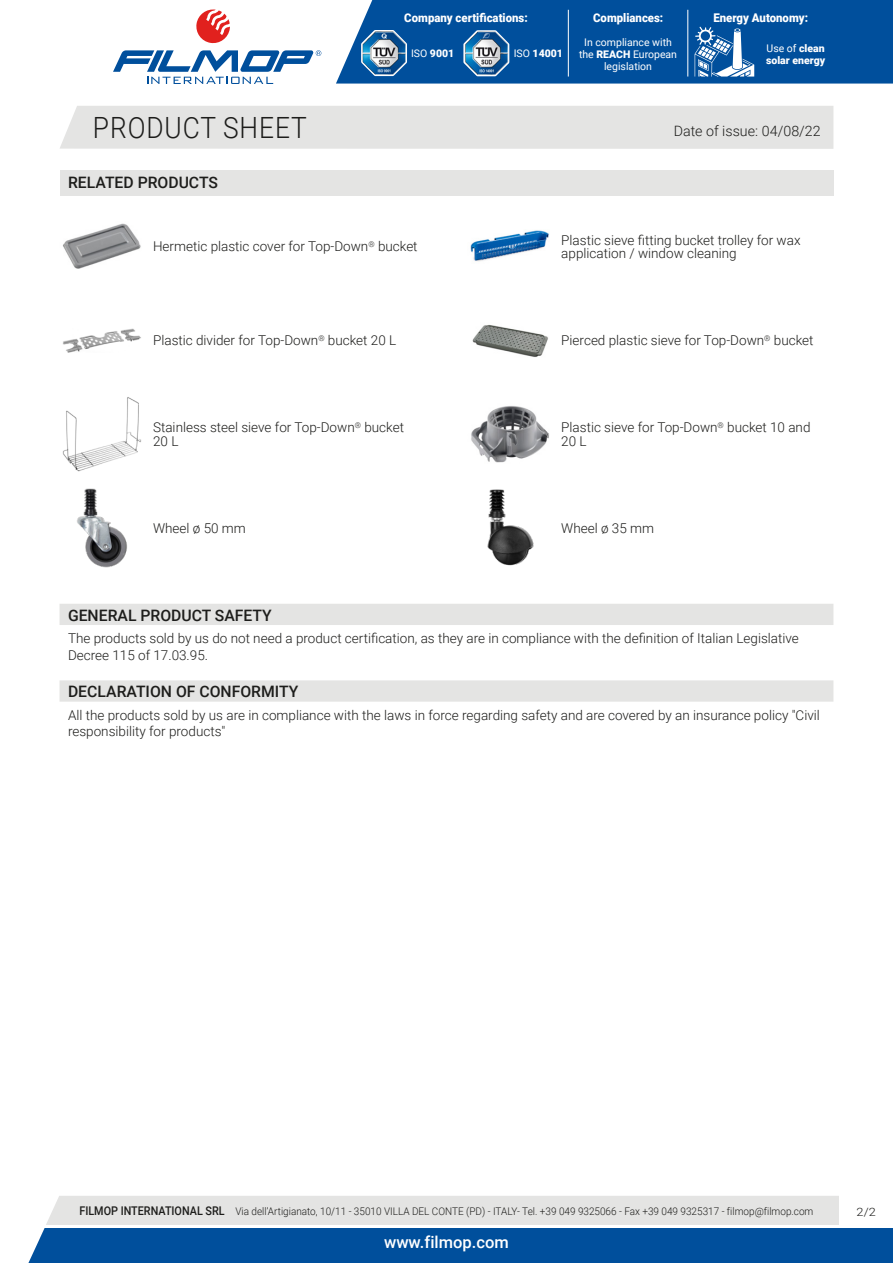
<style>
.page{position:relative;width:893px;height:1263px;background:#fff}
.page>*{position:absolute;margin:0;border:0;box-sizing:border-box;transform-origin:0 0}
.t1{font:300 29.25px "Roboto";letter-spacing:.035em;color:#1d1d1b;scale:.9 1}
.t2{font:500 16.5px "Roboto";color:#fff}
.t3{font:500 15.75px "Roboto";color:#1d1d1b}
.t4{font:300 14.25px "Roboto";color:#1d1d1b}
.t5{font:300 13.5px/13.5px "Roboto";color:#1d1d1b}
.t6{font:900 12px "Roboto";color:#fff;scale:.95 1}
.t7{font:300 11.55px "Roboto";color:#1d1d1b;scale:1.11 1}
.t8{font:300 10.5px "Roboto";color:#1d1d1b;scale:.95 1}
.t9{font:10.5px/12px "Roboto";color:#fff;text-align:center}
.t10{font:900 10.5px/12px "Roboto";color:#fff}
.s1{font-weight:400}
.s2{font-weight:900}
.s3{font-weight:500;font-size:12px}
</style>
<div class="page">
<svg style="left:28px;top:1196px;width:865px;height:67px;background:#6893bd"></svg>
<div style="left:60px;top:106px;width:773px;height:43px;background:#e4e4e3"></div>
<svg style="left:196px;top:10px;width:34px;height:34px"></svg>
<svg style="left:113px;top:50px;width:208px;height:34px"></svg>
<div style="left:336px;top:0;width:557px;height:84px;background:#004f9c"></div>
<svg style="left:462px;top:28px;width:49px;height:50px"></svg>
<img style="left:465px;top:32px;width:43px;height:43px">
<svg style="left:360px;top:28px;width:48px;height:49px"></svg>
<img style="left:362px;top:31px;width:44px;height:44px">
<hr style="left:568px;top:10px;width:1px;height:67px;background:#fff">
<hr style="left:688px;top:10px;width:1px;height:67px;background:#fff">
<svg style="left:695px;top:27px;width:59px;height:50px"></svg>
<div style="left:60px;top:170px;width:773px;height:25px;background:#e4e4e3"></div>
<img style="left:63px;top:223px;width:78px;height:46px">
<img style="left:470px;top:230px;width:79px;height:32px">
<img style="left:63px;top:328px;width:78px;height:25px">
<img style="left:472px;top:325px;width:76px;height:32px">
<img style="left:62px;top:397px;width:79px;height:75px">
<img style="left:471px;top:406px;width:78px;height:57px">
<img style="left:77px;top:488px;width:50px;height:80px">
<img style="left:487px;top:489px;width:47px;height:77px">
<div style="left:60px;top:604px;width:773px;height:21px;background:#e4e4e3"></div>
<div style="left:60px;top:680px;width:773px;height:22px;background:#e4e4e3"></div>
<hr style="left:45px;top:1225px;width:848px;height:2px;background:#fff">
<div style="left:839px;top:1196px;width:54px;height:31px;background:#fff"></div>
<p class="t6" style="left:404px;top:9px;width:131px">Company certifications:</p>
<p class="t10" style="left:411px;top:47px;width:45px"><span class="s1">ISO</span> 9001</p>
<p class="t10" style="left:514px;top:47px;width:51px"><span class="s1">ISO</span> 14001</p>
<p class="t6" style="left:593px;top:9px;width:75px">Compliances:</p>
<p class="t6" style="left:713px;top:9px;width:101px">Energy Autonomy:</p>
<p class="t9" style="left:579px;top:35px;width:100px">In compliance with the <span class="s2">REACH</span> European legislation</p>
<p class="t10" style="left:766px;top:41px;width:61px"><span class="s1">Use of</span> clean solar energy</p>
<h1 class="t1" style="left:93px;top:107px;width:239px">PRODUCT SHEET</h1>
<p class="t4" style="left:674px;top:121px;width:148px">Date of issue: 04/08/22</p>
<p class="t3" style="left:68px;top:172px;width:151px">RELATED PRODUCTS</p>
<p class="t5" style="left:153px;top:239px;width:266px">Hermetic plastic cover for Top-Down<sup>®</sup> bucket</p>
<p class="t5" style="left:561px;top:232px;width:241px">Plastic sieve fitting bucket trolley for wax application / window cleaning</p>
<p class="t5" style="left:153px;top:333px;width:245px">Plastic divider for Top-Down<sup>®</sup> bucket 20 L</p>
<p class="t5" style="left:561px;top:333px;width:254px">Pierced plastic sieve for Top-Down<sup>®</sup> bucket</p>
<p class="t5" style="left:153px;top:420px;width:252px">Stainless steel sieve for Top-Down<sup>®</sup> bucket<br>20 L</p>
<p class="t5" style="left:561px;top:420px;width:251px">Plastic sieve for Top-Down<sup>®</sup> bucket 10 and<br>20 L</p>
<p class="t5" style="left:153px;top:521px;width:94px">Wheel ø 50 mm</p>
<p class="t5" style="left:561px;top:521px;width:94px">Wheel ø 35 mm</p>
<p class="t3" style="left:68px;top:604px;width:205px">GENERAL PRODUCT SAFETY</p>
<p class="t5" style="left:68px;top:630px;width:732px;line-height:16.2px">The products sold by us do not need a product certification, as they are in compliance with the definition of Italian Legislative<br>Decree 115 of 17.03.95.</p>
<p class="t3" style="left:68px;top:681px;width:232px">DECLARATION OF CONFORMITY</p>
<p class="t5" style="left:68px;top:706px;width:753px;line-height:16.2px">All the products sold by us are in compliance with the laws in force regarding safety and are covered by an insurance policy "Civil responsibility for products"</p>
<p class="t8" style="left:79px;top:1204px;width:774px"><span class="s3">FILMOP INTERNATIONAL SRL</span> Via dell’Artigianato, 10/11 - 35010 VILLA DEL CONTE (PD) - ITALY- Tel. +39 049 9325066 - Fax +39 049 9325317 - filmop@filmop.com</p>
<p class="t2" style="left:384px;top:1230px;width:126px">www.filmop.com</p>
<p class="t7" style="left:857px;top:1204px;width:19px">2/2</p>
</div>
